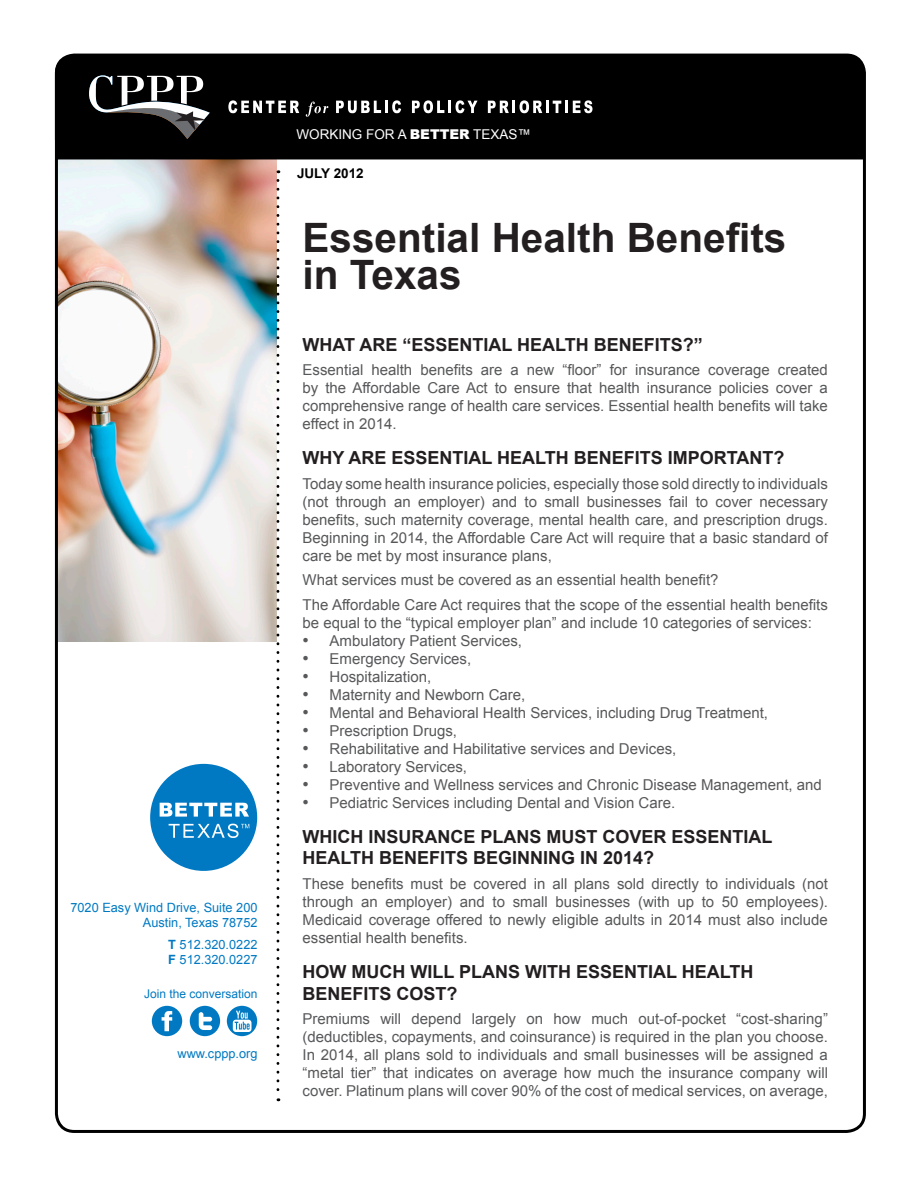
<style>
.page{position:relative;width:918px;height:1188px;background:#fff}
.page>*{position:absolute;margin:0;border:0;box-sizing:border-box;transform-origin:0 0}
.t1{font:700 40.5px/37.5px "Arial";color:#231f20}
.t2{font:700 18px/21.6px "Arial";color:#231f20}
.t3{font:15px/18px "Arial";color:#57585a;text-align:justify}
.t4{font:13.5px "Arial";color:#fff}
.t5{font:700 13.5px "Arial";color:#000}
.t6{font:12.75px/15.3px "Arial";color:#0079c2}
.t7{font:12px "Arial";color:#0079c2}
.s1{font-weight:700}
.s2{font-weight:900}
.s3{font-family:"Times New Roman";font-size:18px}
</style>
<div class="page">
<img style="left:59px;top:159px;width:218px;height:483px">
<div style="left:55px;top:56px;width:810px;height:101px;background:#000;border-radius:18px"></div>
<div style="left:55px;top:118px;width:810px;height:41px;background:#000"></div>
<svg style="left:277px;top:180px;width:2px;height:921px"></svg>
<svg style="left:228px;top:100px;width:71px;height:13px"></svg>
<svg style="left:306px;top:102px;width:22px;height:15px"></svg>
<svg style="left:336px;top:100px;width:65px;height:13px"></svg>
<svg style="left:412px;top:100px;width:66px;height:13px"></svg>
<svg style="left:488px;top:100px;width:105px;height:13px"></svg>
<svg style="left:89px;top:75px;width:121px;height:64px"></svg>
<div style="left:150px;top:764px;width:107px;height:107px;background:#0079c2;border-radius:50%"></div>
<svg style="left:160px;top:803px;width:89px;height:14px"></svg>
<svg style="left:169px;top:824px;width:80px;height:14px"></svg>
<div style="left:152px;top:1006px;width:30px;height:30px;background:#0079c2;border-radius:50%"></div>
<svg style="left:162px;top:1011px;width:10px;height:20px"></svg>
<div style="left:190px;top:1006px;width:30px;height:30px;background:#0079c2;border-radius:50%"></div>
<svg style="left:199px;top:1012px;width:13px;height:18px"></svg>
<div style="left:227px;top:1006px;width:30px;height:30px;background:#0079c2;border-radius:50%"></div>
<div style="left:233px;top:1020px;width:19px;height:12px;background:#fff;border-radius:3px"></div>
<svg style="left:235px;top:1011px;width:16px;height:19px"></svg>
<p class="t6" style="left:70px;top:900px;width:189px">7020 Easy Wind Drive, Suite 200</p>
<p class="t6" style="left:143px;top:915px;width:116px">Austin, Texas 78752</p>
<p class="t6" style="left:168px;top:937px;width:91px"><span class="s1">T</span> 512.320.0222<br><span class="s1">F</span> 512.320.0227</p>
<p class="t7" style="left:144px;top:985px;width:115px">Join the conversation</p>
<p class="t6" style="left:178px;top:1046px;width:82px">www.cppp.org</p>
<p class="t4" style="left:296px;top:125px;width:236px">WORKING FOR A <span class="s2">BETTER</span> TEXAS™</p>
<p class="t5" style="left:297px;top:165px;width:68px">JULY 2012</p>
<p class="t1" style="left:303px;top:220px;width:485px">Essential Health Benefits in Texas</p>
<p class="t2" style="left:303px;top:334px;width:402px">WHAT ARE “ESSENTIAL HEALTH BENEFITS?”</p>
<p class="t3" style="left:303px;top:361px;width:527px">Essential health benefits are a new “floor” for insurance coverage created by the Affordable Care Act to ensure that health insurance policies cover a comprehensive range of health care services. Essential health benefits will take effect in 2014.</p>
<p class="t2" style="left:303px;top:448px;width:484px">WHY ARE ESSENTIAL HEALTH BENEFITS IMPORTANT?</p>
<p class="t3" style="left:303px;top:475px;width:527px">Today some health insurance policies, especially those sold directly to individuals (not through an employer) and to small businesses fail to cover necessary benefits, such maternity coverage, mental health care, and prescription drugs.<br>Beginning in 2014, the Affordable Care Act will require that a basic standard of care be met by most insurance plans,</p>
<p class="t3" style="left:303px;top:571px;width:418px">What services must be covered as an essential health benefit?</p>
<p class="t3" style="left:303px;top:596px;width:527px">The Affordable Care Act requires that the scope of the essential health benefits be equal to the “typical employer plan” and include 10 categories of services:</p>
<p class="t3" style="left:303px;top:632px;width:221px"><span class="s3">•</span> Ambulatory Patient Services,</p>
<p class="t3" style="left:303px;top:650px;width:170px"><span class="s3">•</span> Emergency Services,</p>
<p class="t3" style="left:303px;top:668px;width:130px"><span class="s3">•</span> Hospitalization,</p>
<p class="t3" style="left:303px;top:686px;width:224px"><span class="s3">•</span> Maternity and Newborn Care,</p>
<p class="t3" style="left:303px;top:704px;width:467px"><span class="s3">•</span> Mental and Behavioral Health Services, including Drug Treatment,</p>
<p class="t3" style="left:303px;top:722px;width:156px"><span class="s3">•</span> Prescription Drugs,</p>
<p class="t3" style="left:303px;top:740px;width:375px"><span class="s3">•</span> Rehabilitative and Habilitative services and Devices,</p>
<p class="t3" style="left:303px;top:758px;width:166px"><span class="s3">•</span> Laboratory Services,</p>
<p class="t3" style="left:303px;top:776px;width:521px"><span class="s3">•</span> Preventive and Wellness services and Chronic Disease Management, and</p>
<p class="t3" style="left:303px;top:794px;width:374px"><span class="s3">•</span> Pediatric Services including Dental and Vision Care.</p>
<p class="t2" style="left:303px;top:826px;width:472px">WHICH INSURANCE PLANS MUST COVER ESSENTIAL<br>HEALTH BENEFITS BEGINNING IN 2014?</p>
<p class="t3" style="left:303px;top:875px;width:527px">These benefits must be covered in all plans sold directly to individuals (not through an employer) and to small businesses (with up to 50 employees).<br>Medicaid coverage offered to newly eligible adults in 2014 must also include essential health benefits.</p>
<p class="t2" style="left:303px;top:961px;width:452px">HOW MUCH WILL PLANS WITH ESSENTIAL HEALTH<br>BENEFITS COST?</p>
<p class="t3" style="left:303px;top:1010px;width:527px">Premiums will depend largely on how much out-of-pocket “cost-sharing” (deductibles, copayments, and coinsurance) is required in the plan you choose.<br>In 2014, all plans sold to individuals and small businesses will be assigned a “metal tier” that indicates on average how much the insurance company will cover. Platinum plans will cover 90% of the cost of medical services, on average,</p>
</div>
